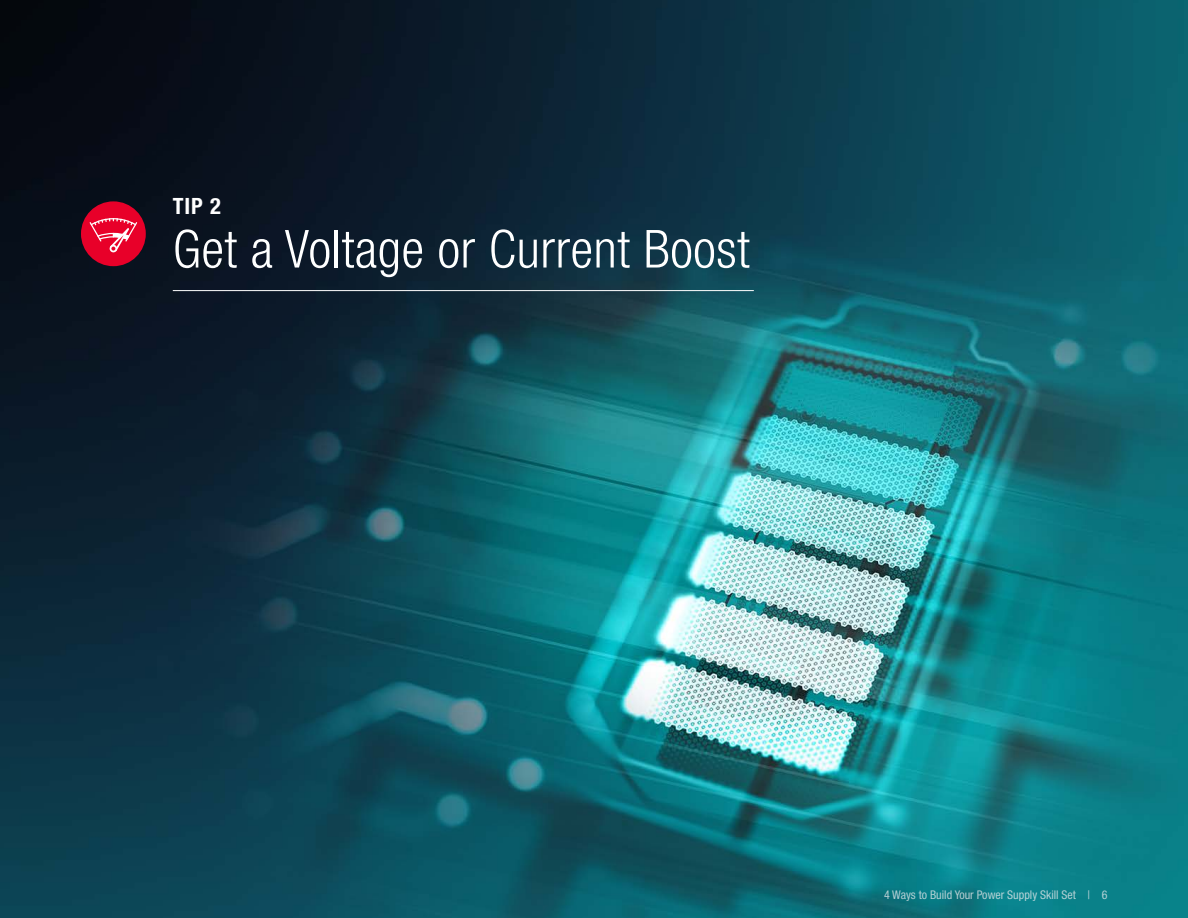
<style>
.page{position:relative;width:1188px;height:918px;background:#fff}
.page>*{position:absolute;margin:0;border:0;box-sizing:border-box;transform-origin:0 0}
.t1{font:300 condensed 52.5px "Helvetica Neue LT Std";letter-spacing:.01em;color:#fff}
.t2{font:700 condensed 22.5px "Helvetica Neue LT Std";color:#fff}
.t3{font:condensed 12px "Helvetica Neue LT Std";color:#edecee}
</style>
<div class="page">
<img style="left:0;top:0;width:1188px;height:918px">
<hr style="left:173px;top:290px;width:581px;height:1px;background:#fff">
<div style="left:81px;top:201px;width:65px;height:65px;background:#e80029;border-radius:50%"></div>
<svg style="left:90px;top:218px;width:47px;height:34px"></svg>
<h2 class="t2" style="left:173px;top:192px;width:50px">TIP 2</h2>
<h1 class="t1" style="left:173px;top:218px;width:578px">Get a Voltage or Current Boost</h1>
<p class="t3" style="left:884px;top:887px;width:225px">4 Ways to Build Your Power Supply Skill Set | 6</p>
</div>
